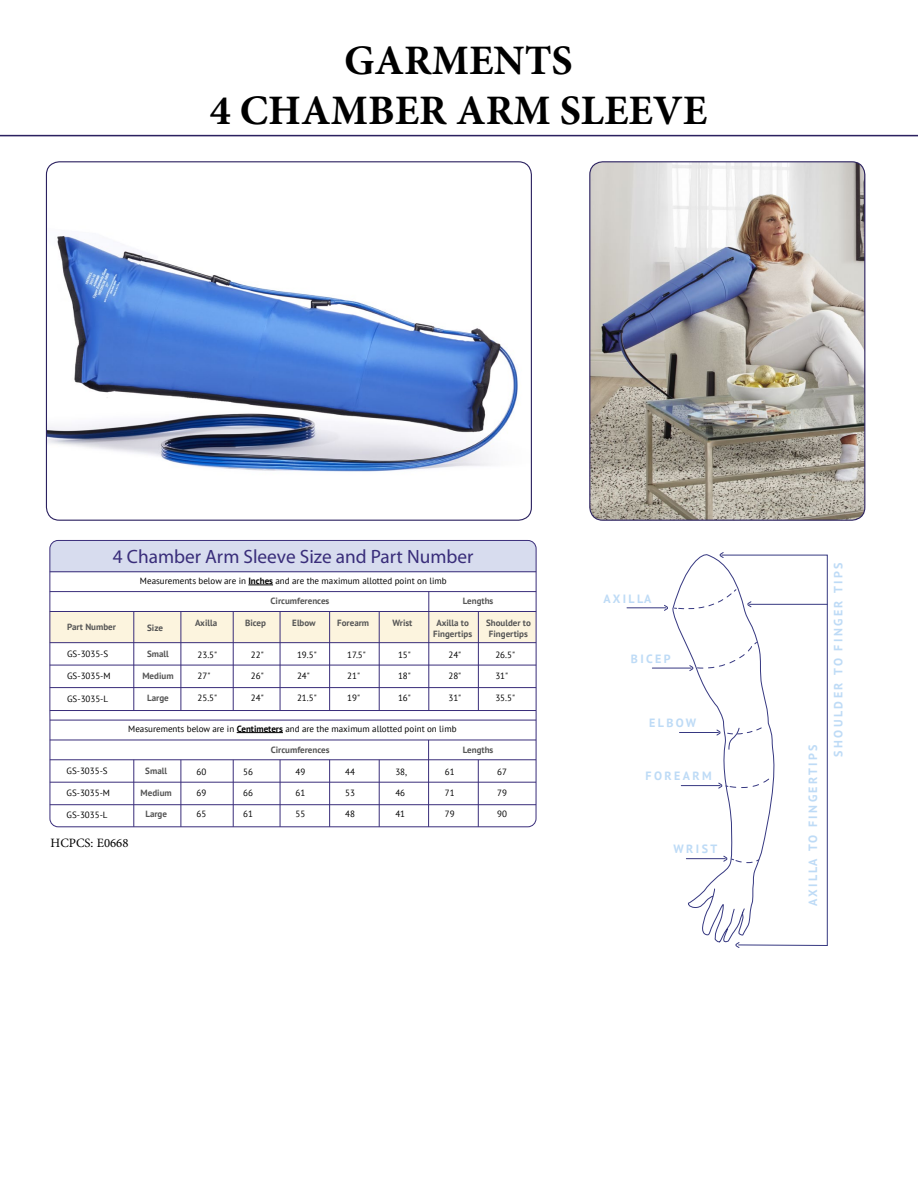
<style>
.page{position:relative;width:918px;height:1188px;background:#fff}
.page>*{position:absolute;margin:0;border:0;box-sizing:border-box;transform-origin:0 0}
.t1{font:700 42px/50.4px "Minion Pro";color:#000;text-align:center}
.t2{font:19.35px "Myriad Pro";color:#392d7a}
.t3{font:12.75px "Minion Pro";color:#000}
.t4{font:700 12px "PT Sans";letter-spacing:.2em;color:#bedbf6}
.t5{font:9px "PT Sans";color:#000}
.t6{font:700 9px/10.8px "PT Sans";color:#555;text-align:center}
.s1{font-weight:700}
</style>
<div class="page">
<hr style="left:0;top:135px;width:918px;height:1px;background:#2b2160">
<img style="left:591px;top:162px;width:274px;height:358px">
<div style="left:589px;top:161px;width:276px;height:360px;border:1px solid #2b2160;border-radius:13px"></div>
<img style="left:48px;top:236px;width:470px;height:236px">
<svg style="left:49px;top:540px;width:488px;height:287px"></svg>
<hr style="left:50px;top:782px;width:486px;height:1px;background:#392d7a">
<hr style="left:50px;top:740px;width:486px;height:1px;background:#392d7a">
<hr style="left:50px;top:591px;width:486px;height:1px;background:#392d7a">
<hr style="left:50px;top:720px;width:486px;height:1px;background:#392d7a">
<hr style="left:50px;top:710px;width:486px;height:1px;background:#392d7a">
<svg style="left:248px;top:585px;width:25px;height:1px"></svg>
<hr style="left:237px;top:732px;width:46px;height:1px;background:#000">
<hr style="left:627px;top:607px;width:39px;height:1px;background:#363881">
<hr style="left:652px;top:668px;width:39px;height:1px;background:#363881">
<svg style="left:664px;top:552px;width:164px;height:396px"></svg>
<h1 class="t1" style="left:210px;top:35px;width:499px">GARMENTS<br>4 CHAMBER ARM SLEEVE</h1>
<h2 class="t2" style="left:113px;top:545px;width:362px">4 Chamber Arm Sleeve Size and Part Number</h2>
<p class="t5" style="left:140px;top:575px;width:308px">Measurements below are in <span class="s1">Inches</span> and are the maximum allotted point on limb</p>
<p class="t6" style="left:195px;top:617px;width:24px">Axilla</p>
<p class="t6" style="left:245px;top:617px;width:22px">Bicep</p>
<p class="t6" style="left:292px;top:617px;width:25px">Elbow</p>
<p class="t6" style="left:337px;top:617px;width:34px">Forearm</p>
<p class="t6" style="left:393px;top:617px;width:21px">Wrist</p>
<p class="t6" style="left:433px;top:617px;width:40px">Axilla to<br>Fingertips</p>
<p class="t6" style="left:486px;top:617px;width:46px">Shoulder to<br>Fingertips</p>
<p class="t6" style="left:271px;top:596px;width:60px">Circumferences</p>
<p class="t6" style="left:463px;top:595px;width:32px">Lengths</p>
<p class="t6" style="left:67px;top:621px;width:50px">Part Number</p>
<p class="t6" style="left:147px;top:623px;width:17px">Size</p>
<p class="t5" style="left:67px;top:649px;width:43px">GS-3035-S</p>
<p class="t5" style="left:67px;top:671px;width:45px">GS-3035-M</p>
<p class="t5" style="left:67px;top:693px;width:43px">GS-3035-L</p>
<p class="t6" style="left:147px;top:649px;width:23px">Small</p>
<p class="t6" style="left:142px;top:670px;width:33px">Medium</p>
<p class="t6" style="left:147px;top:693px;width:23px">Large</p>
<p class="t5" style="left:198px;top:649px;width:21px">23.5"</p>
<p class="t5" style="left:251px;top:649px;width:14px">22"</p>
<p class="t5" style="left:297px;top:649px;width:21px">19.5"</p>
<p class="t5" style="left:347px;top:649px;width:20px">17.5"</p>
<p class="t5" style="left:398px;top:649px;width:14px">15"</p>
<p class="t5" style="left:449px;top:649px;width:14px">24"</p>
<p class="t5" style="left:495px;top:649px;width:21px">26.5"</p>
<p class="t5" style="left:198px;top:670px;width:14px">27"</p>
<p class="t5" style="left:251px;top:670px;width:14px">26"</p>
<p class="t5" style="left:297px;top:670px;width:14px">24"</p>
<p class="t5" style="left:347px;top:670px;width:14px">21"</p>
<p class="t5" style="left:398px;top:670px;width:14px">18"</p>
<p class="t5" style="left:449px;top:670px;width:14px">28"</p>
<p class="t5" style="left:495px;top:670px;width:14px">31"</p>
<p class="t5" style="left:198px;top:692px;width:21px">25.5"</p>
<p class="t5" style="left:251px;top:692px;width:14px">24"</p>
<p class="t5" style="left:297px;top:692px;width:21px">21.5"</p>
<p class="t5" style="left:347px;top:692px;width:14px">19"</p>
<p class="t5" style="left:398px;top:692px;width:14px">16"</p>
<p class="t5" style="left:449px;top:692px;width:14px">31"</p>
<p class="t5" style="left:495px;top:692px;width:21px">35.5"</p>
<p class="t5" style="left:128px;top:723px;width:330px">Measurements below are in <span class="s1">Centimeters</span> and are the maximum allotted point on limb</p>
<p class="t6" style="left:145px;top:765px;width:23px">Small</p>
<p class="t6" style="left:141px;top:787px;width:33px">Medium</p>
<p class="t6" style="left:145px;top:809px;width:23px">Large</p>
<p class="t6" style="left:271px;top:744px;width:60px">Circumferences</p>
<p class="t6" style="left:463px;top:744px;width:32px">Lengths</p>
<p class="t5" style="left:67px;top:765px;width:43px">GS-3035-S</p>
<p class="t5" style="left:67px;top:787px;width:45px">GS-3035-M</p>
<p class="t5" style="left:197px;top:766px;width:11px">60</p>
<p class="t5" style="left:243px;top:766px;width:11px">56</p>
<p class="t5" style="left:296px;top:766px;width:11px">49</p>
<p class="t5" style="left:345px;top:766px;width:11px">44</p>
<p class="t5" style="left:395px;top:766px;width:13px">38,</p>
<p class="t5" style="left:445px;top:766px;width:11px">61</p>
<p class="t5" style="left:497px;top:766px;width:11px">67</p>
<p class="t5" style="left:197px;top:787px;width:11px">69</p>
<p class="t5" style="left:243px;top:787px;width:11px">66</p>
<p class="t5" style="left:296px;top:787px;width:11px">61</p>
<p class="t5" style="left:345px;top:787px;width:11px">53</p>
<p class="t5" style="left:395px;top:787px;width:11px">46</p>
<p class="t5" style="left:445px;top:787px;width:11px">71</p>
<p class="t5" style="left:497px;top:787px;width:11px">79</p>
<p class="t5" style="left:197px;top:808px;width:11px">65</p>
<p class="t5" style="left:243px;top:808px;width:11px">61</p>
<p class="t5" style="left:296px;top:808px;width:11px">55</p>
<p class="t5" style="left:345px;top:808px;width:11px">48</p>
<p class="t5" style="left:395px;top:808px;width:11px">41</p>
<p class="t5" style="left:445px;top:808px;width:11px">79</p>
<p class="t5" style="left:497px;top:808px;width:11px">90</p>
<p class="t5" style="left:67px;top:809px;width:43px">GS-3035-L</p>
<h3 class="t3" style="left:51px;top:835px;width:79px">HCPCS: E0668</h3>
<h3 class="t4" style="left:604px;top:590px;width:50px">AXILLA</h3>
<h3 class="t4" style="left:631px;top:651px;width:41px">BICEP</h3>
<h3 class="t4" style="left:649px;top:715px;width:49px">ELBOW</h3>
<h3 class="t4" style="left:646px;top:767px;width:68px">FOREARM</h3>
<h3 class="t4" style="left:674px;top:841px;width:45px">WRIST</h3>
<h3 class="t4" style="left:805px;top:906px;width:164px;rotate:-90deg">AXILLA TO FINGERTIPS</h3>
<h3 class="t4" style="left:830px;top:757px;width:196px;rotate:-90deg">SHOULDER TO FINGER TIPS</h3>
</div>
